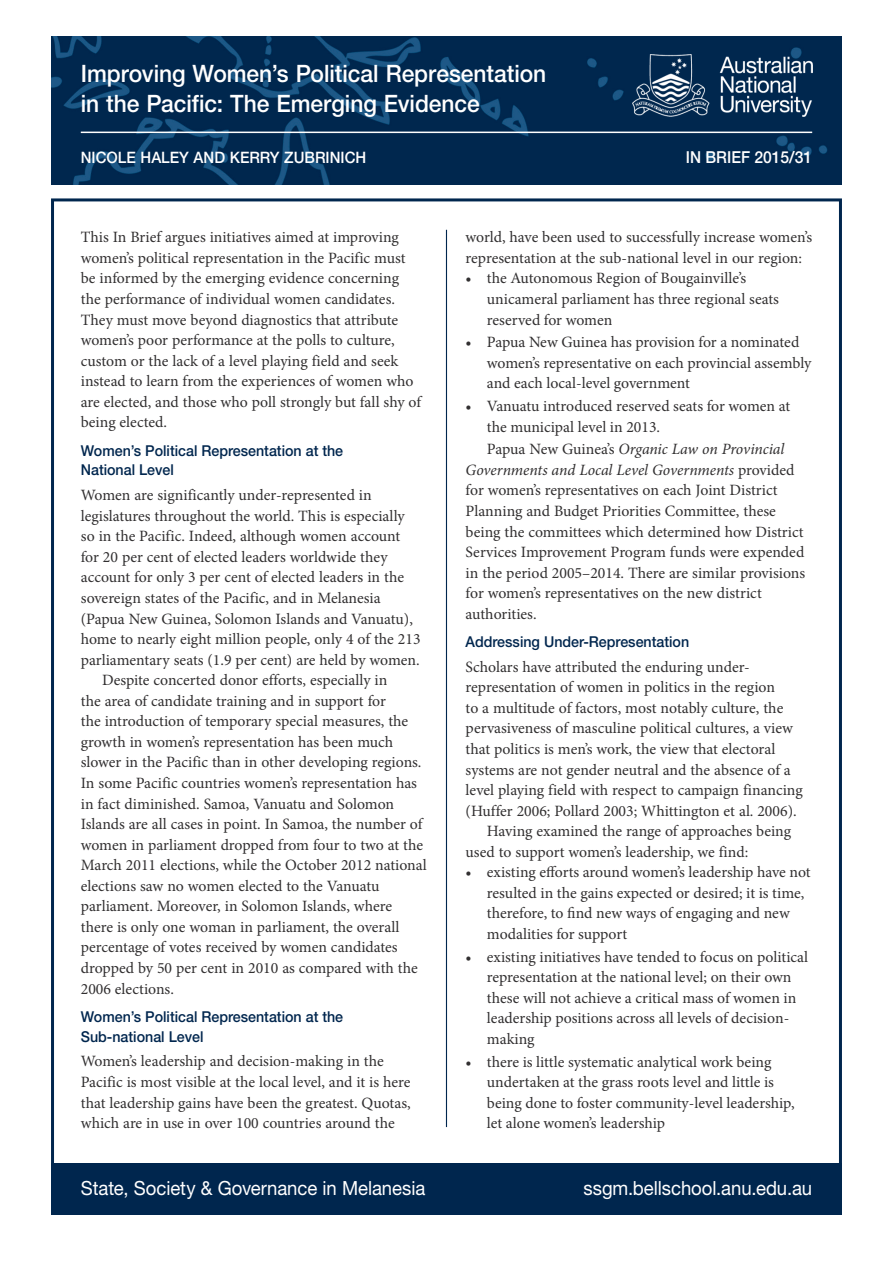
<style>
.page{position:relative;width:893px;height:1263px;background:#fff}
.page>*{position:absolute;margin:0;border:0;box-sizing:border-box;transform-origin:0 0}
.t1{font:500 24px/30px "Helvetica Neue LT Std";letter-spacing:-.005em;color:#fff;scale:.95 1}
.t2{font:19.5px "Helvetica Neue LT Std";letter-spacing:-.005em;color:#fff;scale:.95 1}
.t3{font:16.5px "Tahoma";letter-spacing:-.005em;color:#fff;scale:.95 1}
.t4{font:500 16.5px "Helvetica Neue LT Std";color:#fff;scale:.93 1}
.t5{font:15.75px/20.5px "Minion Pro";color:#312f30}
.t6{font:500 15.75px "Helvetica Neue LT Std";color:#fff;scale:.95 1}
.t7{font:500 15px/19.8px "Helvetica Neue LT Std";color:#00264e;scale:.95 1}
.s1{font-style:italic}
</style>
<div class="page">
<img style="left:52px;top:37px;width:790px;height:147px">
<img style="left:633px;top:55px;width:179px;height:62px">
<hr style="left:81px;top:132px;width:731px;height:1px;background:#fff">
<div style="left:51px;top:1164px;width:791px;height:51px;background:#00264e"></div>
<hr style="left:446px;top:230px;width:1px;height:897px;background:#00264e">
<h1 class="t1" style="left:81px;top:58px;width:492px">Improving Women’s Political Representation in the Pacific: The Emerging Evidence</h1>
<p class="t6" style="left:81px;top:148px;width:302px">NICOLE HALEY AND KERRY ZUBRINICH</p>
<p class="t4" style="left:686px;top:148px;width:137px">IN BRIEF 2015/31</p>
<p class="t5" style="left:81px;top:227px;width:342px">This In Brief argues initiatives aimed at improving women’s political representation in the Pacific must be informed by the emerging evidence concerning the performance of individual women candidates.<br>They must move beyond diagnostics that attribute women’s poor performance at the polls to culture, custom or the lack of a level playing field and seek instead to learn from the experiences of women who are elected, and those who poll strongly but fall shy of being elected.</p>
<p class="t7" style="left:81px;top:440px;width:278px">Women’s Political Representation at the<br>National Level</p>
<p class="t5" style="left:81px;top:485px;width:293px">Women are significantly under-represented in</p>
<p class="t5" style="left:81px;top:506px;width:325px">legislatures throughout the world. This is especially</p>
<p class="t5" style="left:81px;top:526px;width:321px">so in the Pacific. Indeed, although women account</p>
<p class="t5" style="left:81px;top:547px;width:308px">for 20 per cent of elected leaders worldwide they</p>
<p class="t5" style="left:81px;top:567px;width:325px">account for only 3 per cent of elected leaders in the</p>
<p class="t5" style="left:81px;top:588px;width:301px">sovereign states of the Pacific, and in Melanesia</p>
<p class="t5" style="left:81px;top:608px;width:334px">(Papua New Guinea, Solomon Islands and Vanuatu),</p>
<p class="t5" style="left:81px;top:629px;width:341px">home to nearly eight million people, only 4 of the 213</p>
<p class="t5" style="left:81px;top:649px;width:340px">parliamentary seats (1.9 per cent) are held by women.</p>
<p class="t5" style="left:102px;top:670px;width:287px">Despite concerted donor efforts, especially in</p>
<p class="t5" style="left:81px;top:690px;width:307px">the area of candidate training and in support for</p>
<p class="t5" style="left:81px;top:711px;width:329px">the introduction of temporary special measures, the</p>
<p class="t5" style="left:81px;top:732px;width:314px">growth in women’s representation has been much</p>
<p class="t5" style="left:81px;top:752px;width:342px">slower in the Pacific than in other developing regions.</p>
<p class="t5" style="left:81px;top:773px;width:338px">In some Pacific countries women’s representation has</p>
<p class="t5" style="left:81px;top:793px;width:315px">in fact diminished. Samoa, Vanuatu and Solomon</p>
<p class="t5" style="left:81px;top:814px;width:343px">Islands are all cases in point. In Samoa, the number of</p>
<p class="t5" style="left:81px;top:834px;width:344px">women in parliament dropped from four to two at the</p>
<p class="t5" style="left:81px;top:855px;width:348px">March 2011 elections, while the October 2012 national</p>
<p class="t5" style="left:81px;top:875px;width:300px">elections saw no women elected to the Vanuatu</p>
<p class="t5" style="left:81px;top:896px;width:313px">parliament. Moreover, in Solomon Islands, where</p>
<p class="t5" style="left:81px;top:917px;width:320px">there is only one woman in parliament, the overall</p>
<p class="t5" style="left:81px;top:937px;width:318px">percentage of votes received by women candidates</p>
<p class="t5" style="left:81px;top:958px;width:339px">dropped by 50 per cent in 2010 as compared with the</p>
<p class="t5" style="left:81px;top:978px;width:95px">2006 elections.</p>
<p class="t7" style="left:81px;top:1006px;width:278px">Women’s Political Representation at the<br>Sub‑national Level</p>
<p class="t5" style="left:81px;top:1051px;width:331px">Women’s leadership and decision-making in the Pacific is most visible at the local level, and it is here that leadership gains have been the greatest. Quotas, which are in use in over 100 countries around the</p>
<p class="t5" style="left:466px;top:227px;width:348px">world, have been used to successfully increase women’s representation at the sub-national level in our region:</p>
<p class="t5" style="left:487px;top:268px;width:294px;text-indent:-21px">• the Autonomous Region of Bougainville’s unicameral parliament has three regional seats reserved for women</p>
<p class="t5" style="left:487px;top:332px;width:326px;text-indent:-21px">• Papua New Guinea has provision for a nominated women’s representative on each provincial assembly and each local-level government</p>
<p class="t5" style="left:487px;top:396px;width:305px;text-indent:-21px">• Vanuatu introduced reserved seats for women at the municipal level in 2013.</p>
<p class="t5" style="left:466px;top:439px;width:341px;text-indent:21px">Papua New Guinea’s <span class="s1">Organic Law on Provincial Governments and Local Level Governments</span> provided for women’s representatives on each Joint District Planning and Budget Priorities Committee, these being the committees which determined how District Services Improvement Program funds were expended in the period 2005–2014. There are similar provisions for women’s representatives on the new district authorities.</p>
<p class="t7" style="left:466px;top:631px;width:237px">Addressing Under-Representation</p>
<p class="t5" style="left:466px;top:656px;width:286px">Scholars have attributed the enduring under-</p>
<p class="t5" style="left:466px;top:677px;width:311px">representation of women in politics in the region</p>
<p class="t5" style="left:466px;top:698px;width:319px">to a multitude of factors, most notably culture, the</p>
<p class="t5" style="left:466px;top:718px;width:329px">pervasiveness of masculine political cultures, a view</p>
<p class="t5" style="left:466px;top:739px;width:311px">that politics is men’s work, the view that electoral</p>
<p class="t5" style="left:466px;top:759px;width:327px">systems are not gender neutral and the absence of a</p>
<p class="t5" style="left:466px;top:780px;width:339px">level playing field with respect to campaign financing</p>
<p class="t5" style="left:466px;top:800px;width:333px">(Huffer 2006; Pollard 2003; Whittington et al. 2006).</p>
<p class="t5" style="left:487px;top:821px;width:306px">Having examined the range of approaches being</p>
<p class="t5" style="left:466px;top:841px;width:284px">used to support women’s leadership, we find:</p>
<p class="t5" style="left:487px;top:862px;width:325px;text-indent:-21px">• existing efforts around women’s leadership have not resulted in the gains expected or desired; it is time, therefore, to find new ways of engaging and new modalities for support</p>
<p class="t5" style="left:487px;top:946px;width:323px;text-indent:-21px">• existing initiatives have tended to focus on political representation at the national level; on their own these will not achieve a critical mass of women in leadership positions across all levels of decision&shy;making</p>
<p class="t5" style="left:487px;top:1051px;width:309px;text-indent:-21px">• there is little systematic analytical work being undertaken at the grass roots level and little is being done to foster community-level leadership, let alone women’s leadership</p>
<p class="t2" style="left:81px;top:1176px;width:364px">State, Society &amp; Governance in Melanesia</p>
<p class="t2" style="left:583px;top:1176px;width:242px">ssgm.bellschool.anu.edu.au</p>
<p class="t3" style="left:85px;top:1178px;width:11px">1</p>
<p class="t3" style="left:534px;top:1178px;width:295px">State, Society &amp; Governance in Melanesia</p>
</div>
